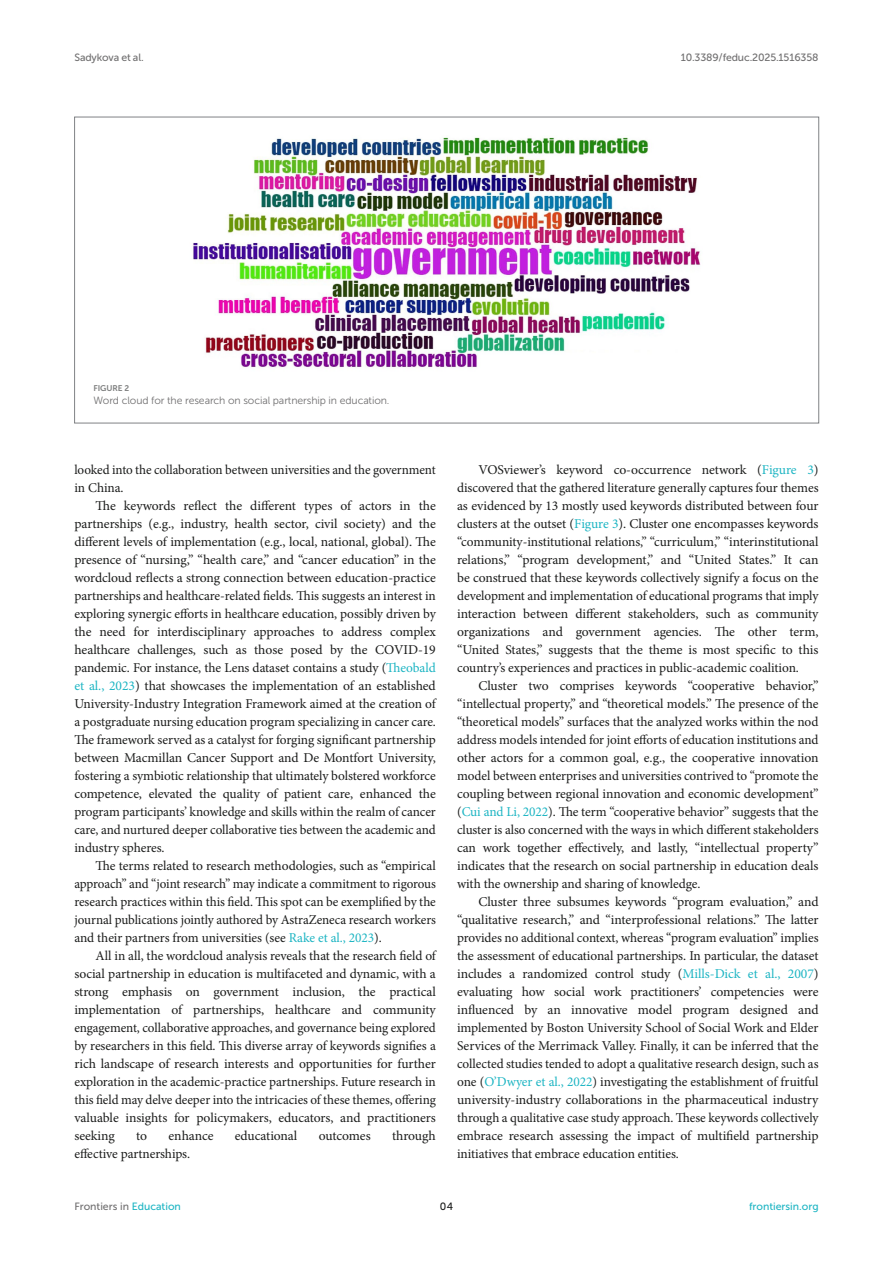
<style>
.page{position:relative;width:893px;height:1263px;background:#fff}
.page>*{position:absolute;margin:0;border:0;box-sizing:border-box;transform-origin:0 0}
.TEXT{font:13.5px/18px "Minion Pro";letter-spacing:-.005em;color:#1b1c1b;text-align:justify}
.t1{font:10.5px "Museo Sans 500";letter-spacing:-.015em;color:#706f70}
.FIG_LEG{font:10.5px "Museo Sans 300";letter-spacing:-.01em;color:#706f70}
.t2{font:10.5px "Museo Sans 500";color:#1db5c3}
.t3{font:10.5px "Museo Sans 500";color:#1b1c1b}
.FIG_HD{font:8.25px "Museo Sans 700";letter-spacing:-.01em;color:#7e7f7f}
.s1{color:#1db5c3}
</style>
<div class="page">
<img style="left:193px;top:137px;width:508px;height:231px">
<p class="t1" style="left:74px;top:51px;width:71px">Sadykova et al.</p>
<p class="t1" style="left:681px;top:51px;width:139px">10.3389/feduc.2025.1516358</p>
<p class="FIG_HD" style="left:94px;top:383px;width:37px">FIGURE 2</p>
<p class="FIG_LEG" style="left:94px;top:395px;width:297px">Word cloud for the research on social partnership in education.</p>
<p class="TEXT" style="left:74px;top:461px;width:363px">looked into the collaboration between universities and the government in China.</p>
<p class="TEXT" style="left:74px;top:497px;width:363px;text-indent:21px">The keywords reflect the different types of actors in the partnerships (e.g., industry, health sector, civil society) and the different levels of implementation (e.g., local, national, global). The presence of “nursing,” “health care,” and “cancer education” in the wordcloud reflects a strong connection between education-practice partnerships and healthcare-related fields. This suggests an interest in exploring synergic efforts in healthcare education, possibly driven by the need for interdisciplinary approaches to address complex healthcare challenges, such as those posed by the COVID-19 pandemic. For instance, the Lens dataset contains a study (<span class="s1">Theobald et al., 2023</span>) that showcases the implementation of an established University-Industry Integration Framework aimed at the creation of a postgraduate nursing education program specializing in cancer care.<br>The framework served as a catalyst for forging significant partnership between Macmillan Cancer Support and De Montfort University, fostering a symbiotic relationship that ultimately bolstered workforce competence, elevated the quality of patient care, enhanced the program participants’ knowledge and skills within the realm of cancer care, and nurtured deeper collaborative ties between the academic and industry spheres.</p>
<p class="TEXT" style="left:74px;top:857px;width:363px;text-indent:21px">The terms related to research methodologies, such as “empirical approach” and “joint research” may indicate a commitment to rigorous research practices within this field. This spot can be exemplified by the journal publications jointly authored by AstraZeneca research workers and their partners from universities (see <span class="s1">Rake et al., 2023</span>).</p>
<p class="TEXT" style="left:74px;top:947px;width:363px;text-indent:21px">All in all, the wordcloud analysis reveals that the research field of social partnership in education is multifaceted and dynamic, with a strong emphasis on government inclusion, the practical implementation of partnerships, healthcare and community engagement, collaborative approaches, and governance being explored by researchers in this field. This diverse array of keywords signifies a rich landscape of research interests and opportunities for further exploration in the academic-practice partnerships. Future research in this field may delve deeper into the intricacies of these themes, offering valuable insights for policymakers, educators, and practitioners seeking</p>
<p class="TEXT" style="left:136px;top:1127px;width:12px">to</p>
<p class="TEXT" style="left:169px;top:1127px;width:46px">enhance</p>
<p class="TEXT" style="left:235px;top:1127px;width:64px">educational</p>
<p class="TEXT" style="left:319px;top:1127px;width:53px">outcomes</p>
<p class="TEXT" style="left:392px;top:1127px;width:45px">through</p>
<p class="TEXT" style="left:74px;top:1145px;width:117px">effective partnerships.</p>
<p class="TEXT" style="left:457px;top:461px;width:363px;text-indent:21px">VOSviewer’s keyword co-occurrence network (<span class="s1">Figure 3</span>) discovered that the gathered literature generally captures four themes as evidenced by 13 mostly used keywords distributed between four clusters at the outset (<span class="s1">Figure 3</span>). Cluster one encompasses keywords “community-institutional relations,” “curriculum,” “interinstitutional relations,” “program development,” and “United States.” It can be construed that these keywords collectively signify a focus on the development and implementation of educational programs that imply interaction between different stakeholders, such as community organizations and government agencies. The other term, “United States,” suggests that the theme is most specific to this country’s experiences and practices in public-academic coalition.</p>
<p class="TEXT" style="left:457px;top:677px;width:363px;text-indent:21px">Cluster two comprises keywords “cooperative behavior,” “intellectual property,” and “theoretical models.” The presence of the “theoretical models” surfaces that the analyzed works within the nod address models intended for joint efforts of education institutions and other actors for a common goal, e.g., the cooperative innovation model between enterprises and universities contrived to “promote the coupling between regional innovation and economic development” (<span class="s1">Cui and Li, 2022</span>). The term “cooperative behavior” suggests that the cluster is also concerned with the ways in which different stakeholders can work together effectively, and lastly, “intellectual property” indicates that the research on social partnership in education deals with the ownership and sharing of knowledge.</p>
<p class="TEXT" style="left:457px;top:893px;width:363px;text-indent:21px">Cluster three subsumes keywords “program evaluation,” and “qualitative research,” and “interprofessional relations.” The latter provides no additional context, whereas “program evaluation” implies the assessment of educational partnerships. In particular, the dataset includes a randomized control study (<span class="s1">Mills-Dick et al., 2007</span>) evaluating how social work practitioners’ competencies were influenced by an innovative model program designed and implemented by Boston University School of Social Work and Elder Services of the Merrimack Valley. Finally, it can be inferred that the collected studies tended to adopt a qualitative research design, such as one (<span class="s1">O’Dwyer et al., 2022</span>) investigating the establishment of fruitful university-industry collaborations in the pharmaceutical industry through a qualitative case study approach. These keywords collectively embrace research assessing the impact of multifield partnership initiatives that embrace education entities.</p>
<p class="t1" style="left:74px;top:1200px;width:108px">Frontiers in <span class="s1">Education</span></p>
<p class="t3" style="left:440px;top:1200px;width:15px">04</p>
<p class="t2" style="left:749px;top:1200px;width:71px">frontiersin.org</p>
</div>
